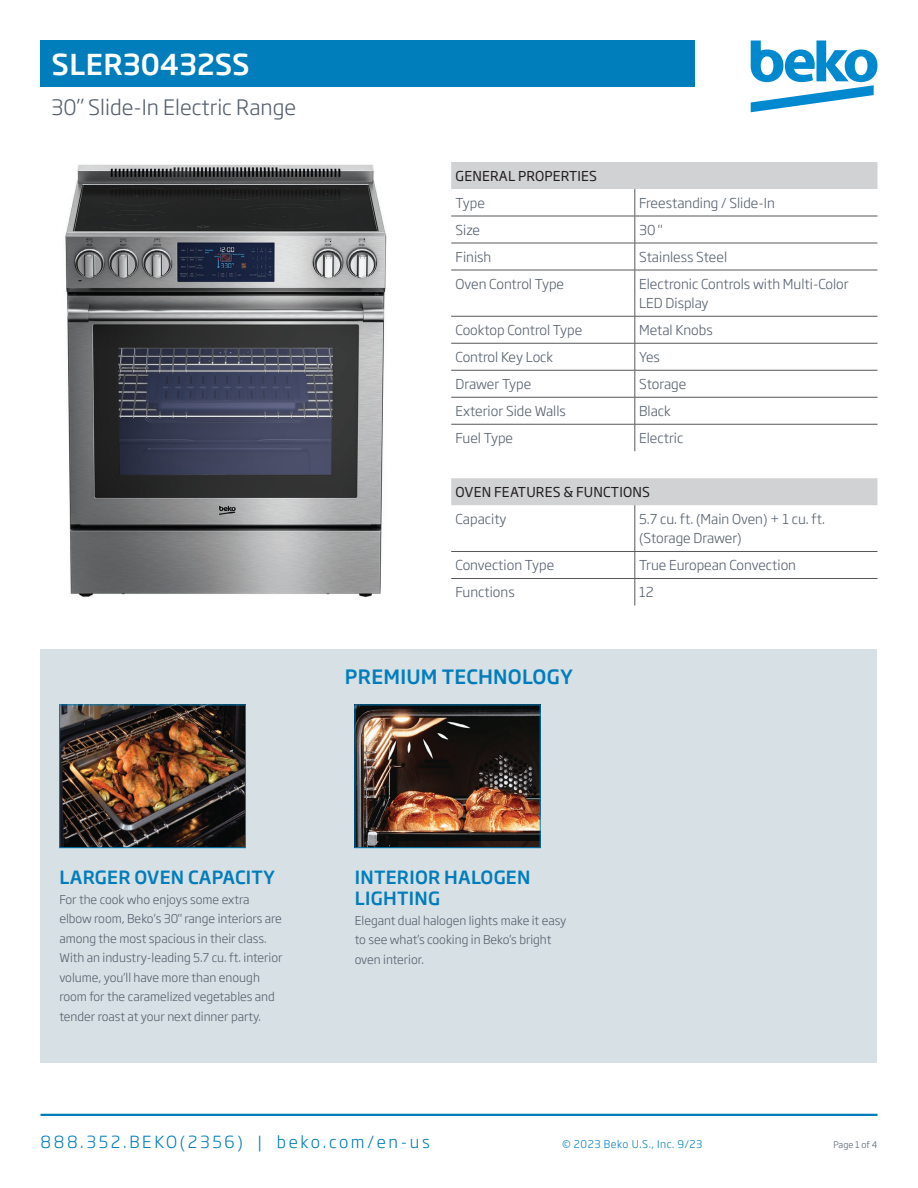
<style>
.page{position:relative;width:918px;height:1188px;background:#fff}
.page>*{position:absolute;margin:0;border:0;box-sizing:border-box;transform-origin:0 0}
.Beko_-_model_mumber{font:500 28.5px "Soho Gothic Pro";letter-spacing:.005em;color:#fff}
.Beko_-_model_description{font:300 21px "Soho Gothic Pro";color:#545f6c}
.t1{font:500 19.5px "Soho Gothic Pro";letter-spacing:.015em;color:#007dbb}
.Beko_-_feature_name{font:500 18px/21px "Soho Gothic Pro";letter-spacing:.015em;color:#007dbb}
.t2{font:300 16.5px "Soho Gothic Pro";letter-spacing:.16em;color:#007dbb}
.Beko_-_spec_chart_text{font:300 13.5px/19.5px "Soho Gothic Pro";color:#545f6c}
.Beko_-_spec_chart_header{font:13.5px "Soho Gothic Pro";letter-spacing:.015em;color:#231f20}
.Beko_-_feature_text{font:300 12px/19.5px "Soho Gothic Pro";color:#545f6c}
.Beko_-_date_snipe{font:300 10.5px "Soho Gothic Pro";letter-spacing:.05em;color:#007dbb}
.t3{font:300 9px "Soho Gothic Pro";letter-spacing:-.01em;color:#545f6c}
</style>
<div class="page">
<div style="left:40px;top:649px;width:838px;height:414px;background:#d7e0e4"></div>
<hr style="left:40px;top:1114px;width:838px;height:2px;background:#007bba">
<svg style="left:751px;top:40px;width:127px;height:72px"></svg>
<svg style="left:451px;top:162px;width:426px;height:343px"></svg>
<hr style="left:451px;top:397px;width:184px;height:1px;background:#57585a">
<hr style="left:635px;top:397px;width:242px;height:1px;background:#57585a">
<hr style="left:451px;top:551px;width:184px;height:1px;background:#57585a">
<hr style="left:635px;top:551px;width:242px;height:1px;background:#57585a">
<hr style="left:451px;top:243px;width:184px;height:1px;background:#57585a">
<hr style="left:635px;top:243px;width:242px;height:1px;background:#57585a">
<hr style="left:451px;top:270px;width:184px;height:1px;background:#57585a">
<hr style="left:635px;top:270px;width:242px;height:1px;background:#57585a">
<hr style="left:451px;top:316px;width:184px;height:1px;background:#57585a">
<hr style="left:635px;top:316px;width:242px;height:1px;background:#57585a">
<hr style="left:451px;top:343px;width:184px;height:1px;background:#57585a">
<hr style="left:635px;top:343px;width:242px;height:1px;background:#57585a">
<hr style="left:451px;top:370px;width:184px;height:1px;background:#57585a">
<hr style="left:635px;top:370px;width:242px;height:1px;background:#57585a">
<hr style="left:451px;top:216px;width:184px;height:1px;background:#57585a">
<hr style="left:635px;top:216px;width:242px;height:1px;background:#57585a">
<hr style="left:635px;top:505px;width:1px;height:46px;background:#57585a">
<svg style="left:635px;top:189px;width:1px;height:81px"></svg>
<hr style="left:635px;top:270px;width:1px;height:46px;background:#57585a">
<hr style="left:451px;top:424px;width:184px;height:1px;background:#57585a">
<hr style="left:635px;top:424px;width:242px;height:1px;background:#57585a">
<svg style="left:635px;top:316px;width:1px;height:135px"></svg>
<hr style="left:451px;top:578px;width:184px;height:1px;background:#57585a">
<hr style="left:635px;top:578px;width:242px;height:1px;background:#57585a">
<svg style="left:635px;top:552px;width:1px;height:54px"></svg>
<img style="left:65px;top:164px;width:322px;height:434px">
<div style="left:40px;top:40px;width:655px;height:47px;background:#007dbb"></div>
<img style="left:357px;top:707px;width:181px;height:139px">
<img style="left:61px;top:707px;width:183px;height:139px">
<div style="left:59px;top:705px;width:187px;height:143px;border:1px solid #007dbb"></div>
<p class="Beko_-_model_mumber" style="left:51px;top:42px;width:200px">SLER30432SS</p>
<p class="Beko_-_model_description" style="left:51px;top:91px;width:246px">30” Slide-In Electric Range</p>
<p class="Beko_-_spec_chart_header" style="left:456px;top:165px;width:143px">GENERAL PROPERTIES</p>
<p class="Beko_-_spec_chart_text" style="left:456px;top:192px;width:31px">Type</p>
<p class="Beko_-_spec_chart_text" style="left:639px;top:192px;width:137px">Freestanding / Slide-In</p>
<p class="Beko_-_spec_chart_text" style="left:456px;top:219px;width:26px">Size</p>
<p class="Beko_-_spec_chart_text" style="left:639px;top:219px;width:25px">30 "</p>
<p class="Beko_-_spec_chart_text" style="left:456px;top:246px;width:37px">Finish</p>
<p class="Beko_-_spec_chart_text" style="left:639px;top:246px;width:90px">Stainless Steel</p>
<p class="Beko_-_spec_chart_text" style="left:456px;top:273px;width:110px">Oven Control Type</p>
<p class="Beko_-_spec_chart_text" style="left:639px;top:273px;width:211px">Electronic Controls with Multi-Color<br>LED Display</p>
<p class="Beko_-_spec_chart_text" style="left:456px;top:319px;width:128px">Cooktop Control Type</p>
<p class="Beko_-_spec_chart_text" style="left:639px;top:319px;width:75px">Metal Knobs</p>
<p class="Beko_-_spec_chart_text" style="left:456px;top:346px;width:99px">Control Key Lock</p>
<p class="Beko_-_spec_chart_text" style="left:639px;top:346px;width:22px">Yes</p>
<p class="Beko_-_spec_chart_text" style="left:456px;top:373px;width:77px">Drawer Type</p>
<p class="Beko_-_spec_chart_text" style="left:639px;top:373px;width:49px">Storage</p>
<p class="Beko_-_spec_chart_text" style="left:456px;top:400px;width:112px">Exterior Side Walls</p>
<p class="Beko_-_spec_chart_text" style="left:639px;top:400px;width:33px">Black</p>
<p class="Beko_-_spec_chart_text" style="left:456px;top:427px;width:59px">Fuel Type</p>
<p class="Beko_-_spec_chart_text" style="left:639px;top:427px;width:46px">Electric</p>
<p class="Beko_-_spec_chart_header" style="left:456px;top:482px;width:196px">OVEN FEATURES &amp; FUNCTIONS</p>
<p class="Beko_-_spec_chart_text" style="left:456px;top:508px;width:53px">Capacity</p>
<p class="Beko_-_spec_chart_text" style="left:639px;top:508px;width:187px">5.7 cu. ft. (Main Oven) + 1 cu. ft. (Storage Drawer)</p>
<p class="Beko_-_spec_chart_text" style="left:456px;top:555px;width:100px">Convection Type</p>
<p class="Beko_-_spec_chart_text" style="left:639px;top:555px;width:159px">True European Convection</p>
<p class="Beko_-_spec_chart_text" style="left:456px;top:582px;width:61px">Functions</p>
<p class="Beko_-_spec_chart_text" style="left:639px;top:582px;width:16px">12</p>
<h3 class="t1" style="left:345px;top:662px;width:230px">PREMIUM TECHNOLOGY</h3>
<p class="Beko_-_feature_name" style="left:60px;top:866px;width:217px">LARGER OVEN CAPACITY</p>
<p class="Beko_-_feature_text" style="left:59px;top:889px;width:225px">For the cook who enjoys some extra elbow room, Beko‘s 30" range interiors are among the most spacious in their class.<br>With an industry-leading 5.7 cu. ft. interior volume, you‘ll have more than enough room for the caramelized vegetables and tender roast at your next dinner party.</p>
<p class="Beko_-_feature_name" style="left:355px;top:866px;width:177px">INTERIOR HALOGEN<br>LIGHTING</p>
<p class="Beko_-_feature_text" style="left:355px;top:910px;width:213px">Elegant dual halogen lights make it easy to see what’s cooking in Beko’s bright oven interior.</p>
<h3 class="t2" style="left:40px;top:1129px;width:391px">888.352.BEKO(2356) | beko.com/en-us</h3>
<p class="Beko_-_date_snipe" style="left:562px;top:1135px;width:142px">© 2023 Beko U.S., Inc. 9/23</p>
<p class="t3" style="left:834px;top:1137px;width:45px">Page 1 of 4</p>
</div>
